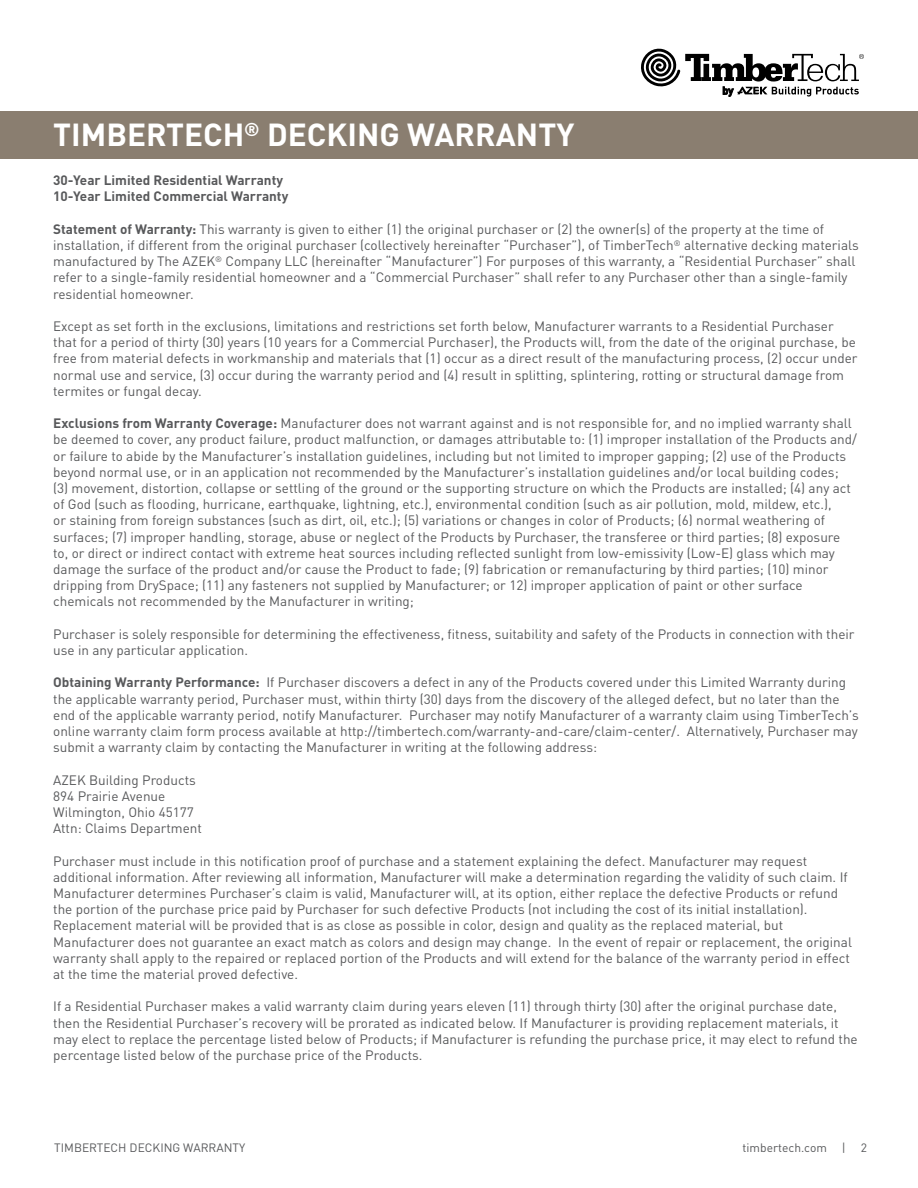
<style>
.page{position:relative;width:918px;height:1188px;background:#fff}
.page>*{position:absolute;margin:0;border:0;box-sizing:border-box;transform-origin:0 0}
.t1{font:700 31.5px "DINOT";color:#fff}
.t2{font:13.5px/16.2px "DINOT";color:#58595b}
.t3{font:700 13.5px/16.2px "DINOT";color:#58595b}
.t4{font:12px "DINOT";color:#58595b}
.s1{font-weight:700}
</style>
<div class="page">
<svg style="left:641px;top:48px;width:223px;height:49px"></svg>
<div style="left:0;top:111px;width:918px;height:48px;background:#8a7e70"></div>
<h1 class="t1" style="left:53px;top:110px;width:523px">TIMBERTECH<sup>®</sup> DECKING WARRANTY</h1>
<p class="t3" style="left:53px;top:171px;width:237px">30-Year Limited Residential Warranty<br>10-Year Limited Commercial Warranty</p>
<p class="t2" style="left:53px;top:220px;width:807px"><span class="s1">Statement of Warranty:</span> This warranty is given to either (1) the original purchaser or (2) the owner(s) of the property at the time of installation, if different from the original purchaser (collectively hereinafter “Purchaser”), of TimberTech<sup>®</sup> alternative decking materials manufactured by The AZEK<sup>®</sup> Company LLC (hereinafter “Manufacturer”) For purposes of this warranty, a “Residential Purchaser” shall refer to a single-family residential homeowner and a “Commercial Purchaser” shall refer to any Purchaser other than a single-family residential homeowner.</p>
<p class="t2" style="left:53px;top:317px;width:806px">Except as set forth in the exclusions, limitations and restrictions set forth below, Manufacturer warrants to a Residential Purchaser that for a period of thirty (30) years (10 years for a Commercial Purchaser), the Products will, from the date of the original purchase, be free from material defects in workmanship and materials that (1) occur as a direct result of the manufacturing process, (2) occur under normal use and service, (3) occur during the warranty period and (4) result in splitting, splintering, rotting or structural damage from termites or fungal decay.</p>
<p class="t2" style="left:53px;top:414px;width:805px"><span class="s1">Exclusions from Warranty Coverage:</span> Manufacturer does not warrant against and is not responsible for, and no implied warranty shall be deemed to cover, any product failure, product malfunction, or damages attributable to: (1) improper installation of the Products and/ or failure to abide by the Manufacturer’s installation guidelines, including but not limited to improper gapping; (2) use of the Products beyond normal use, or in an application not recommended by the Manufacturer’s installation guidelines and/or local building codes; (3) movement, distortion, collapse or settling of the ground or the supporting structure on which the Products are installed; (4) any act of God (such as flooding, hurricane, earthquake, lightning, etc.), environmental condition (such as air pollution, mold, mildew, etc.),<br>or staining from foreign substances (such as dirt, oil, etc.); (5) variations or changes in color of Products; (6) normal weathering of surfaces; (7) improper handling, storage, abuse or neglect of the Products by Purchaser, the transferee or third parties; (8) exposure to, or direct or indirect contact with extreme heat sources including reflected sunlight from low-emissivity (Low-E) glass which may damage the surface of the product and/or cause the Product to fade; (9) fabrication or remanufacturing by third parties; (10) minor dripping from DrySpace; (11) any fasteners not supplied by Manufacturer; or 12) improper application of paint or other surface chemicals not recommended by the Manufacturer in writing;</p>
<p class="t2" style="left:53px;top:625px;width:803px">Purchaser is solely responsible for determining the effectiveness, fitness, suitability and safety of the Products in connection with their use in any particular application.</p>
<p class="t2" style="left:53px;top:674px;width:807px"><span class="s1">Obtaining Warranty Performance:</span> If Purchaser discovers a defect in any of the Products covered under this Limited Warranty during the applicable warranty period, Purchaser must, within thirty (30) days from the discovery of the alleged defect, but no later than the end of the applicable warranty period, notify Manufacturer. Purchaser may notify Manufacturer of a warranty claim using TimberTech’s online warranty claim form process available at http://timbertech.com/warranty-and-care/claim-center/. Alternatively, Purchaser may submit a warranty claim by contacting the Manufacturer in writing at the following address:</p>
<p class="t2" style="left:53px;top:771px;width:150px">AZEK Building Products<br>894 Prairie Avenue<br>Wilmington, Ohio 45177<br>Attn: Claims Department</p>
<p class="t2" style="left:53px;top:852px;width:800px">Purchaser must include in this notification proof of purchase and a statement explaining the defect. Manufacturer may request additional information. After reviewing all information, Manufacturer will make a determination regarding the validity of such claim. If Manufacturer determines Purchaser’s claim is valid, Manufacturer will, at its option, either replace the defective Products or refund the portion of the purchase price paid by Purchaser for such defective Products (not including the cost of its initial installation).<br>Replacement material will be provided that is as close as possible in color, design and quality as the replaced material, but Manufacturer does not guarantee an exact match as colors and design may change. In the event of repair or replacement, the original warranty shall apply to the repaired or replaced portion of the Products and will extend for the balance of the warranty period in effect at the time the material proved defective.</p>
<p class="t2" style="left:53px;top:998px;width:806px">If a Residential Purchaser makes a valid warranty claim during years eleven (11) through thirty (30) after the original purchase date, then the Residential Purchaser’s recovery will be prorated as indicated below. If Manufacturer is providing replacement materials, it may elect to replace the percentage listed below of Products; if Manufacturer is refunding the purchase price, it may elect to refund the percentage listed below of the purchase price of the Products.</p>
<p class="t4" style="left:54px;top:1139px;width:193px">TIMBERTECH DECKING WARRANTY</p>
<p class="t4" style="left:743px;top:1139px;width:126px">timbertech.com | 2</p>
</div>
